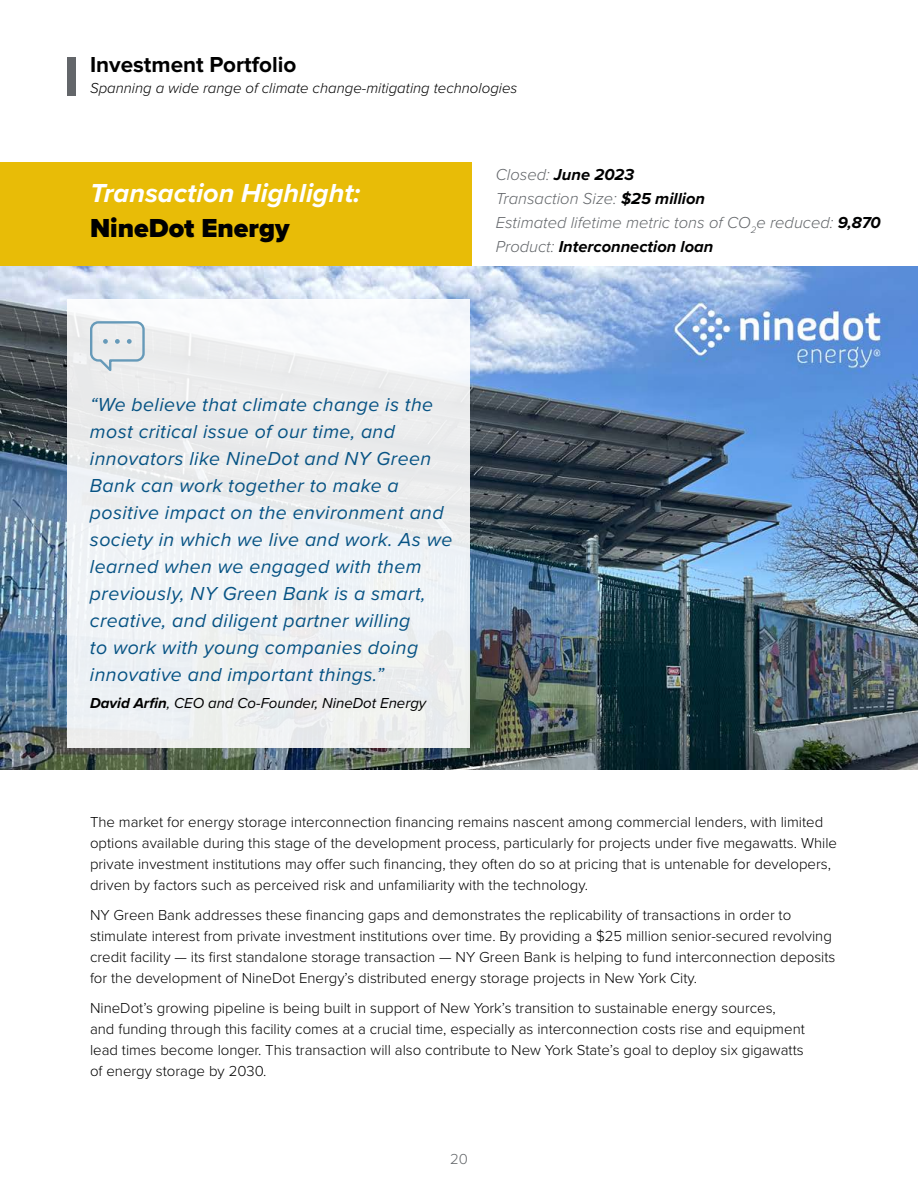
<style>
.page{position:relative;width:918px;height:1188px;background:#fff}
.page>*{position:absolute;margin:0;border:0;box-sizing:border-box;transform-origin:0 0}
._2024_-_TH_-_Deal_Highlight_-_White{font:italic 700 27px "Proxima Nova";color:#fff}
._2024_-_TH_-_Company_Name{font:900 27px "Proxima Nova";color:#000}
.t1{font:700 22.5px "Proxima Nova";color:#000}
._2024_-_TH__Quote{font:italic 19.5px/27px "Proxima Nova";letter-spacing:.02em;color:#075384}
._2024_-_H3_Subheading{font:italic 300 16.5px "Proxima Nova";color:#63666a}
._2024_-_H3_Subheading-2{font:italic 700 16.5px "Proxima Nova";color:#000101}
._2024_-_Body{font:300 15px/21px "Proxima Nova";color:#000}
.t2{font:italic 300 15px "Proxima Nova";color:#000}
._2024_-_TH__Quote_Byline{font:italic 15px "Proxima Nova";color:#000}
.t3{font:300 15px "Proxima Nova";color:#63666a}
.s1{font-weight:300;color:#63666a}
.s2{font-weight:700;color:#000101}
.s3{font-weight:700}
</style>
<div class="page">
<img style="left:0;top:267px;width:918px;height:503px">
<div style="left:68px;top:57px;width:8px;height:39px;background:#63666a"></div>
<div style="left:0;top:162px;width:471px;height:104px;background:#e8bc07"></div>
<div style="left:68px;top:299px;width:402px;height:449px;background:linear-gradient(to right,#eef0f2,#eef0f2)"></div>
<svg style="left:89px;top:320px;width:57px;height:56px;background:#d7e0e5"></svg>
<hr style="left:917px;top:594px;width:1px;height:594px;background:#f1f7f8">
<h2 class="t1" style="left:90px;top:51px;width:208px">Investment Portfolio</h2>
<p class="t2" style="left:90px;top:77px;width:429px">Spanning a wide range of climate change-mitigating technologies</p>
<h3 class="_2024_-_TH_-_Deal_Highlight_-_White" style="left:90px;top:173px;width:272px">Transaction Highlight:</h3>
<p class="_2024_-_TH_-_Company_Name" style="left:90px;top:208px;width:201px">NineDot Energy</p>
<p class="_2024_-_H3_Subheading-2" style="left:496px;top:162px;width:140px"><span class="s1">Closed:</span> June 2023</p>
<p class="_2024_-_H3_Subheading" style="left:496px;top:186px;width:211px">Transaction Size: <span class="s2">$25 million</span></p>
<p class="_2024_-_H3_Subheading" style="left:496px;top:210px;width:387px">Estimated lifetime metric tons of CO<sub>2</sub>e reduced: <span class="s2">9,870</span></p>
<p class="_2024_-_H3_Subheading-2" style="left:496px;top:234px;width:219px"><span class="s1">Product:</span> Interconnection loan</p>
<p class="_2024_-_TH__Quote" style="left:90px;top:390px;width:364px">“We believe that climate change is the most critical issue of our time, and innovators like NineDot and NY Green Bank can work together to make a positive impact on the environment and society in which we live and work. As we learned when we engaged with them previously, NY Green Bank is a smart, creative, and diligent partner willing<br>to work with young companies doing innovative and important things.”</p>
<p class="_2024_-_TH__Quote_Byline" style="left:90px;top:692px;width:338px"><span class="s3">David Arfin</span>, CEO and Co-Founder, NineDot Energy</p>
<p class="_2024_-_Body" style="left:90px;top:811px;width:749px">The market for energy storage interconnection financing remains nascent among commercial lenders, with limited options available during this stage of the development process, particularly for projects under five megawatts. While private investment institutions may offer such financing, they often do so at pricing that is untenable for developers, driven by factors such as perceived risk and unfamiliarity with the technology.</p>
<p class="_2024_-_Body" style="left:90px;top:904px;width:747px">NY Green Bank addresses these financing gaps and demonstrates the replicability of transactions in order to stimulate interest from private investment institutions over time. By providing a $25 million senior-secured revolving credit facility — its first standalone storage transaction — NY Green Bank is helping to fund interconnection deposits for the development of NineDot Energy’s distributed energy storage projects in New York City.</p>
<p class="_2024_-_Body" style="left:90px;top:997px;width:716px">NineDot’s growing pipeline is being built in support of New York’s transition to sustainable energy sources,<br>and funding through this facility comes at a crucial time, especially as interconnection costs rise and equipment lead times become longer. This transaction will also contribute to New York State’s goal to deploy six gigawatts of energy storage by 2030.</p>
<p class="t3" style="left:450px;top:1148px;width:19px">20</p>
</div>
